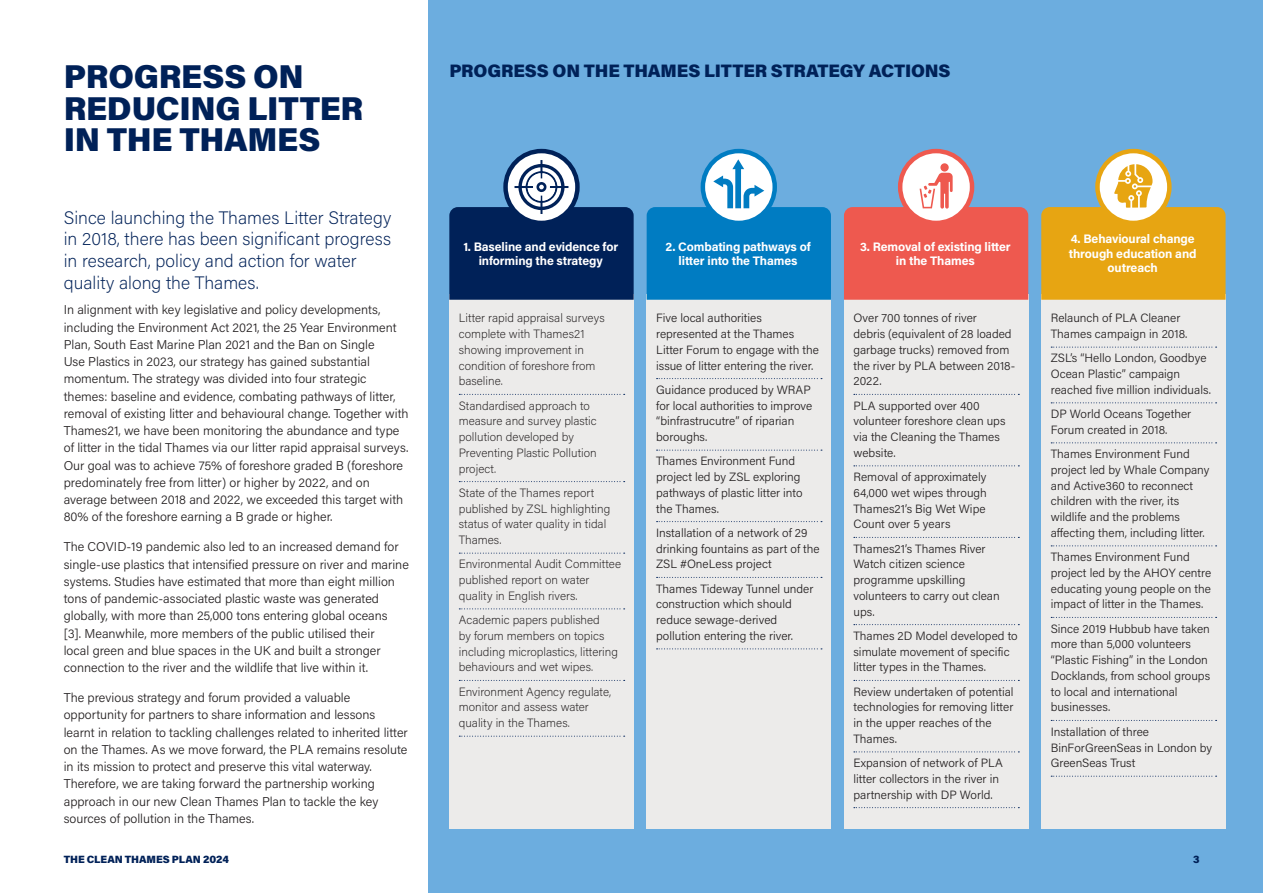
<style>
.page{position:relative;width:1263px;height:893px;background:#fff}
.page>*{position:absolute;margin:0;border:0;box-sizing:border-box;transform-origin:0 0}
._2022_Main_page_heading{font:900 33px/31.5px "Acumin Pro";letter-spacing:-.01em;color:#002158}
._2022_Subheading_1{font:200 18px/21.6px "Acumin Pro";color:#002158}
._2022_Main_page_heading-2{font:900 18px "Acumin Pro";letter-spacing:-.01em;color:#002158}
._2022_Body_text_9_12{font:300 12.75px/17.2px "Acumin Pro";color:#231f20}
._2022_Subheading_1-2{font:700 12.3px/14.5px "Acumin Pro";letter-spacing:-.01em;color:#fff;text-align:center}
.Body{font:300 12px/15.8px "Acumin Pro";color:#231f20}
.Body-2{font:200 12px/15.8px "Acumin Pro";color:#231f20}
._2022_Subheading_1-3{font:900 10.5px "Acumin Pro";letter-spacing:-.01em;color:#002158}
</style>
<div class="page">
<div style="left:428px;top:0;width:835px;height:893px;background:#6caddf"></div>
<div style="left:449px;top:295px;width:185px;height:534px;background:#ecebea"></div>
<svg style="left:459px;top:394px;width:166px;height:1px"></svg>
<svg style="left:459px;top:481px;width:166px;height:1px"></svg>
<svg style="left:459px;top:553px;width:166px;height:1px"></svg>
<svg style="left:459px;top:608px;width:166px;height:1px"></svg>
<svg style="left:459px;top:680px;width:166px;height:1px"></svg>
<svg style="left:459px;top:736px;width:166px;height:1px"></svg>
<svg style="left:505px;top:151px;width:72px;height:72px"></svg>
<div style="left:503px;top:149px;width:77px;height:76px;border:4px solid #002158;border-radius:50%"></div>
<svg style="left:449px;top:160px;width:185px;height:140px"></svg>
<div style="left:647px;top:295px;width:184px;height:534px;background:#ecebea"></div>
<svg style="left:657px;top:378px;width:165px;height:1px"></svg>
<svg style="left:657px;top:450px;width:165px;height:1px"></svg>
<svg style="left:657px;top:521px;width:165px;height:1px"></svg>
<svg style="left:657px;top:577px;width:165px;height:1px"></svg>
<svg style="left:657px;top:648px;width:165px;height:1px"></svg>
<svg style="left:703px;top:151px;width:72px;height:72px"></svg>
<div style="left:701px;top:149px;width:76px;height:76px;border:4px solid #007cc2;border-radius:50%"></div>
<svg style="left:647px;top:159px;width:184px;height:141px"></svg>
<div style="left:844px;top:295px;width:184px;height:534px;background:#ecebea"></div>
<svg style="left:854px;top:394px;width:165px;height:1px"></svg>
<svg style="left:854px;top:465px;width:165px;height:1px"></svg>
<svg style="left:854px;top:537px;width:165px;height:1px"></svg>
<svg style="left:854px;top:624px;width:165px;height:1px"></svg>
<svg style="left:854px;top:680px;width:165px;height:1px"></svg>
<svg style="left:854px;top:751px;width:165px;height:1px"></svg>
<svg style="left:854px;top:807px;width:165px;height:1px"></svg>
<svg style="left:900px;top:151px;width:72px;height:72px"></svg>
<div style="left:898px;top:149px;width:76px;height:76px;border:4px solid #ee594f;border-radius:50%"></div>
<div style="left:940px;top:163px;width:9px;height:9px;background:#ee594f;border-radius:50%"></div>
<svg style="left:844px;top:173px;width:184px;height:127px"></svg>
<div style="left:1041px;top:295px;width:184px;height:534px;background:#ecebea"></div>
<svg style="left:1051px;top:347px;width:165px;height:1px"></svg>
<svg style="left:1051px;top:402px;width:165px;height:1px"></svg>
<svg style="left:1051px;top:442px;width:165px;height:1px"></svg>
<svg style="left:1051px;top:545px;width:165px;height:1px"></svg>
<svg style="left:1051px;top:617px;width:165px;height:1px"></svg>
<svg style="left:1051px;top:720px;width:165px;height:1px"></svg>
<svg style="left:1051px;top:776px;width:165px;height:1px"></svg>
<svg style="left:1097px;top:151px;width:72px;height:72px"></svg>
<div style="left:1095px;top:149px;width:76px;height:76px;border:4px solid #e7a512;border-radius:50%"></div>
<svg style="left:1041px;top:164px;width:184px;height:136px"></svg>
<p class="_2022_Main_page_heading" style="left:64px;top:59px;width:301px">PROGRESS ON<br>REDUCING LITTER<br>IN THE THAMES</p>
<p class="_2022_Subheading_1" style="left:64px;top:206px;width:329px">Since launching the Thames Litter Strategy in 2018, there has been significant progress in research, policy and action for water quality along the Thames.</p>
<p class="_2022_Body_text_9_12" style="left:64px;top:301px;width:346px">In alignment with key legislative and policy developments, including the Environment Act 2021, the 25 Year Environment Plan, South East Marine Plan 2021 and the Ban on Single<br>Use Plastics in 2023, our strategy has gained substantial momentum. The strategy was divided into four strategic themes: baseline and evidence, combating pathways of litter, removal of existing litter and behavioural change. Together with Thames21, we have been monitoring the abundance and type of litter in the tidal Thames via our litter rapid appraisal surveys.<br>Our goal was to achieve 75% of foreshore graded B (foreshore predominately free from litter) or higher by 2022, and on average between 2018 and 2022, we exceeded this target with 80% of the foreshore earning a B grade or higher.</p>
<p class="_2022_Body_text_9_12" style="left:64px;top:538px;width:347px">The COVID-19 pandemic also led to an increased demand for single-use plastics that intensified pressure on river and marine systems. Studies have estimated that more than eight million tons of pandemic-associated plastic waste was generated globally, with more than 25,000 tons entering global oceans<br>[3]. Meanwhile, more members of the public utilised their<br>local green and blue spaces in the UK and built a stronger connection to the river and the wildlife that live within it.</p>
<p class="_2022_Body_text_9_12" style="left:64px;top:688px;width:346px">The previous strategy and forum provided a valuable opportunity for partners to share information and lessons learnt in relation to tackling challenges related to inherited litter on the Thames. As we move forward, the PLA remains resolute in its mission to protect and preserve this vital waterway.<br>Therefore, we are taking forward the partnership working approach in our new Clean Thames Plan to tackle the key sources of pollution in the Thames.</p>
<p class="_2022_Subheading_1-3" style="left:64px;top:852px;width:167px">THE CLEAN THAMES PLAN 2024</p>
<p class="_2022_Main_page_heading-2" style="left:449px;top:58px;width:503px">PROGRESS ON THE THAMES LITTER STRATEGY ACTIONS</p>
<p class="_2022_Subheading_1-2" style="left:463px;top:239px;width:156px">1. Baseline and evidence for informing the strategy</p>
<p class="Body-2" style="left:459px;top:310px;width:147px">Litter rapid appraisal surveys complete with Thames21 showing improvement in condition of foreshore from baseline.</p>
<p class="Body-2" style="left:459px;top:397px;width:139px">Standardised approach to measure and survey plastic pollution developed by<br>Preventing Plastic Pollution project.</p>
<p class="Body-2" style="left:459px;top:484px;width:153px">State of the Thames report published by ZSL highlighting status of water quality in tidal<br>Thames.</p>
<p class="Body-2" style="left:459px;top:556px;width:164px">Environmental Audit Committee published report on water quality in English rivers.</p>
<p class="Body-2" style="left:459px;top:612px;width:161px">Academic papers published<br>by forum members on topics including microplastics, littering behaviours and wet wipes.</p>
<p class="Body-2" style="left:459px;top:683px;width:154px">Environment Agency regulate, monitor and assess water quality in the Thames.</p>
<p class="_2022_Subheading_1-2" style="left:665px;top:239px;width:147px">2. Combating pathways of litter into the Thames</p>
<p class="Body" style="left:656px;top:310px;width:164px">Five local authorities represented at the Thames<br>Litter Forum to engage with the issue of litter entering the river.</p>
<p class="Body" style="left:656px;top:381px;width:158px">Guidance produced by WRAP for local authorities to improve “binfrastrucutre” of riparian boroughs.</p>
<p class="Body" style="left:656px;top:453px;width:148px">Thames Environment Fund project led by ZSL exploring pathways of plastic litter into the Thames.</p>
<p class="Body" style="left:656px;top:524px;width:165px">Installation of a network of 29 drinking fountains as part of the<br>ZSL #OneLess project</p>
<p class="Body" style="left:656px;top:580px;width:159px">Thames Tideway Tunnel under construction which should reduce sewage-derived pollution entering the river.</p>
<p class="_2022_Subheading_1-2" style="left:860px;top:239px;width:152px">3. Removal of existing litter in the Thames</p>
<p class="Body" style="left:853px;top:310px;width:163px">Over 700 tonnes of river<br>debris (equivalent of 28 loaded garbage trucks) removed from the river by PLA between 2018-<br>2022.</p>
<p class="Body" style="left:853px;top:397px;width:154px">PLA supported over 400 volunteer foreshore clean ups via the Cleaning the Thames website.</p>
<p class="Body" style="left:853px;top:469px;width:135px;text-align:justify">Removal of approximately 64,000 wet wipes through Thames21’s Big Wet Wipe Count over 5 years</p>
<p class="Body" style="left:853px;top:540px;width:148px">Thames21’s Thames River<br>Watch citizen science programme upskilling volunteers to carry out clean ups.</p>
<p class="Body" style="left:853px;top:627px;width:166px">Thames 2D Model developed to simulate movement of specific litter types in the Thames.</p>
<p class="Body" style="left:853px;top:683px;width:162px">Review undertaken of potential technologies for removing litter in the upper reaches of the<br>Thames.</p>
<p class="Body" style="left:853px;top:755px;width:151px">Expansion of network of PLA litter collectors in the river in partnership with DP World.</p>
<p class="_2022_Subheading_1-2" style="left:1069px;top:231px;width:129px">4. Behavioural change through education and outreach</p>
<p class="Body" style="left:1051px;top:310px;width:138px">Relaunch of PLA Cleaner<br>Thames campaign in 2018.</p>
<p class="Body" style="left:1051px;top:350px;width:162px">ZSL’s “Hello London, Goodbye<br>Ocean Plastic” campaign reached five million individuals.</p>
<p class="Body" style="left:1051px;top:406px;width:142px">DP World Oceans Together<br>Forum created in 2018.</p>
<p class="Body" style="left:1051px;top:446px;width:160px">Thames Environment Fund project led by Whale Company and Active360 to reconnect children with the river, its wildlife and the problems affecting them, including litter.</p>
<p class="Body" style="left:1051px;top:549px;width:162px">Thames Environment Fund project led by the AHOY centre educating young people on the impact of litter in the Thames.</p>
<p class="Body" style="left:1051px;top:620px;width:161px">Since 2019 Hubbub have taken more than 5,000 volunteers “Plastic Fishing” in the London<br>Docklands, from school groups to local and international businesses.</p>
<p class="Body" style="left:1051px;top:723px;width:163px">Installation of three<br>BinForGreenSeas in London by<br>GreenSeas Trust</p>
<p class="_2022_Subheading_1-3" style="left:1193px;top:852px;width:8px">3</p>
</div>
